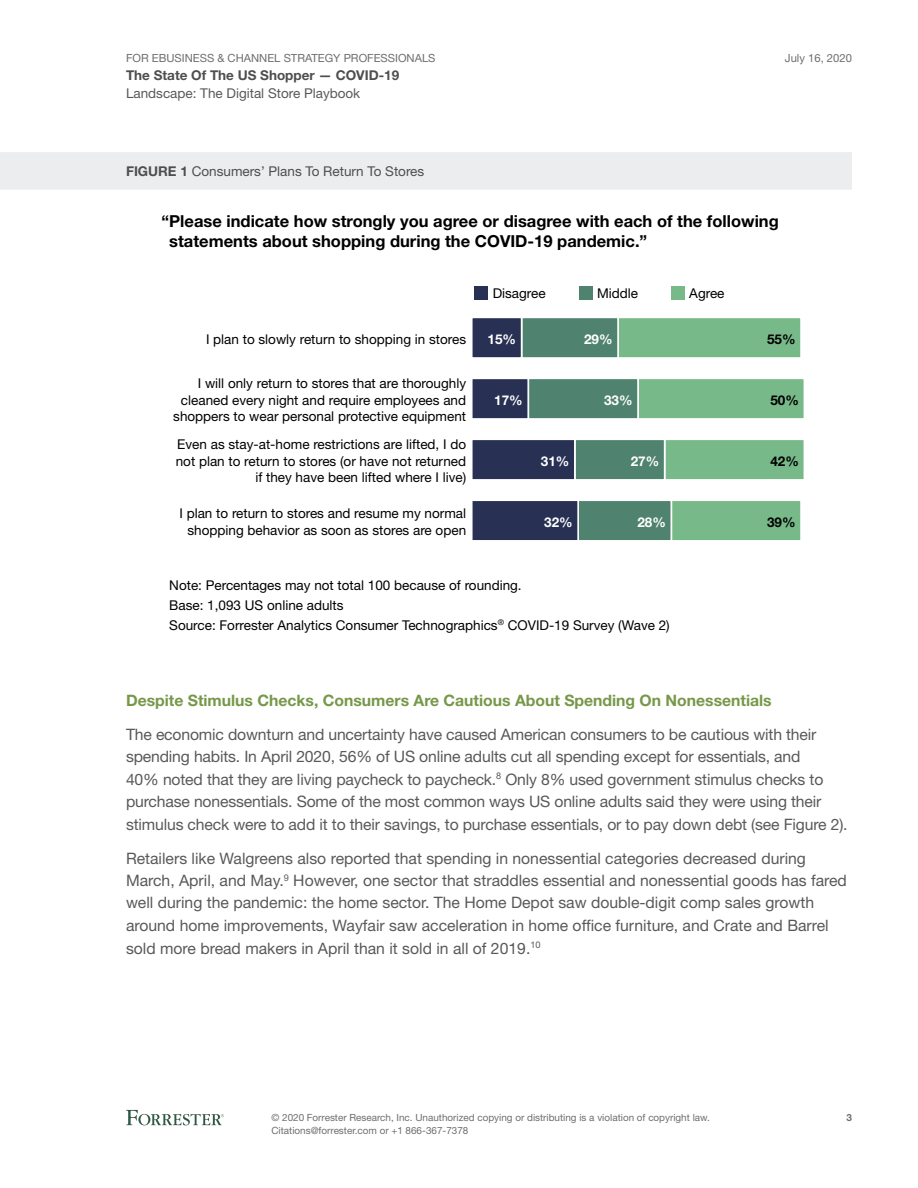
<style>
.page{position:relative;width:918px;height:1188px;background:#fff}
.page>*{position:absolute;margin:0;border:0;box-sizing:border-box;transform-origin:0 0}
.t1{font:700 16.5px/19.8px "Helvetica Neue LT Std";color:#000}
.t2{font:15.75px/22.5px "Helvetica Neue LT Std";letter-spacing:-.01em;color:#59595b}
.t3{font:700 15.75px "Helvetica Neue LT Std";color:#769849}
.t4{font:13.5px/16.5px "Helvetica Neue LT Std";color:#000;text-align:right}
.t5{font:13.5px "Helvetica Neue LT Std";color:#4e4e50}
.t6{font:13.5px "Helvetica Neue LT Std";color:#59595b}
.t7{font:700 13.5px "Helvetica Neue LT Std";color:#4e4e50}
.t8{font:700 13.5px "Helvetica Neue LT Std";color:#fff}
.t9{font:700 13.5px "Helvetica Neue LT Std";color:#000}
.t10{font:11.25px "Helvetica Neue LT Std";color:#6d6e70}
.t11{font:9.9px/12.8px "Helvetica Neue LT Std";color:#6d6e70}
.t12{font:700 9.9px "Helvetica Neue LT Std";color:#6d6e70}
.s1{font-weight:700}
</style>
<div class="page">
<svg style="left:126px;top:1110px;width:98px;height:15px"></svg>
<div style="left:0;top:152px;width:852px;height:38px;background:#ecedee"></div>
<div style="left:617px;top:317px;width:185px;height:42px;background:#77b988;border:2px solid #fff"></div>
<div style="left:637px;top:378px;width:168px;height:42px;background:#77b988;border:2px solid #fff"></div>
<div style="left:664px;top:438px;width:141px;height:43px;background:#77b988;border:2px solid #fff"></div>
<div style="left:670px;top:499px;width:132px;height:43px;background:#77b988;border:2px solid #fff"></div>
<div style="left:521px;top:317px;width:98px;height:42px;background:#4f8370;border:2px solid #fff"></div>
<div style="left:527px;top:378px;width:112px;height:42px;background:#4f8370;border:2px solid #fff"></div>
<div style="left:574px;top:438px;width:91px;height:43px;background:#4f8370;border:2px solid #fff"></div>
<div style="left:577px;top:499px;width:95px;height:43px;background:#4f8370;border:2px solid #fff"></div>
<div style="left:471px;top:317px;width:51px;height:42px;background:#283154;border:2px solid #fff"></div>
<div style="left:471px;top:378px;width:58px;height:42px;background:#283154;border:2px solid #fff"></div>
<div style="left:471px;top:438px;width:105px;height:43px;background:#283154;border:2px solid #fff"></div>
<div style="left:471px;top:499px;width:108px;height:43px;background:#283154;border:2px solid #fff"></div>
<div style="left:474px;top:286px;width:13px;height:13px;background:#283154"></div>
<div style="left:579px;top:286px;width:13px;height:13px;background:#4f8370"></div>
<div style="left:671px;top:286px;width:13px;height:13px;background:#77b988"></div>
<p class="t10" style="left:126px;top:51px;width:311px">For EBusiness &amp; Channel Strategy Professionals</p>
<p class="t7" style="left:126px;top:67px;width:275px">The State Of The US Shopper — COVID-19</p>
<p class="t6" style="left:126px;top:85px;width:236px">Landscape: The Digital Store Playbook</p>
<p class="t10" style="left:785px;top:51px;width:69px">July 16, 2020</p>
<p class="t5" style="left:126px;top:163px;width:300px"><span class="s1">FIGURE 1</span> Consumers’ Plans To Return To Stores</p>
<p class="t1" style="left:169px;top:211px;width:611px;text-indent:-8px">“Please indicate how strongly you agree or disagree with each of the following statements about shopping during the COVID-19 pandemic.”</p>
<p class="t4" style="left:493px;top:284px;width:55px">Disagree</p>
<p class="t4" style="left:597px;top:284px;width:43px">Middle</p>
<p class="t4" style="left:689px;top:284px;width:37px">Agree</p>
<p class="t8" style="left:488px;top:331px;width:30px">15%</p>
<p class="t4" style="left:206px;top:330px;width:262px">I plan to slowly return to shopping in stores</p>
<p class="t4" style="left:173px;top:375px;width:294px">I will only return to stores that are thoroughly cleaned every night and require employees and shoppers to wear personal protective equipment</p>
<p class="t4" style="left:176px;top:436px;width:292px">Even as stay-at-home restrictions are lifted, I do not plan to return to stores (or have not returned if they have been lifted where I live)</p>
<p class="t4" style="left:179px;top:505px;width:288px;text-align:center">I plan to return to stores and resume my normal shopping behavior as soon as stores are open</p>
<p class="t8" style="left:544px;top:513px;width:30px">32%</p>
<p class="t8" style="left:494px;top:391px;width:30px">17%</p>
<p class="t8" style="left:541px;top:452px;width:30px">31%</p>
<p class="t8" style="left:584px;top:331px;width:30px">29%</p>
<p class="t8" style="left:604px;top:391px;width:30px">33%</p>
<p class="t8" style="left:631px;top:452px;width:30px">27%</p>
<p class="t8" style="left:637px;top:513px;width:30px">28%</p>
<p class="t9" style="left:767px;top:330px;width:30px">55%</p>
<p class="t9" style="left:770px;top:391px;width:30px">50%</p>
<p class="t9" style="left:770px;top:452px;width:30px">42%</p>
<p class="t9" style="left:767px;top:513px;width:30px">39%</p>
<p class="t4" style="left:169px;top:575px;width:502px;line-height:19.8px;text-align:left">Note: Percentages may not total 100 because of rounding.<br>Base: 1,093 US online adults<br>Source: Forrester Analytics Consumer Technographics<sup>®</sup> COVID-19 Survey (Wave 2)</p>
<p class="t3" style="left:126px;top:691px;width:647px">Despite Stimulus Checks, Consumers Are Cautious About Spending On Nonessentials</p>
<p class="t2" style="left:126px;top:723px;width:723px">The economic downturn and uncertainty have caused American consumers to be cautious with their spending habits. I n April 2020, 56% of US online adults cut all spending except for essentials, and<br>40% noted that they are living paycheck to paycheck.<sup>8</sup> Only 8% used government stimulus checks to purchase nonessentials. Some of the most common ways US online adults said they were using their stimulus check were to add it to their savings, to purchase essentials, or to pay down debt (see Figure 2).</p>
<p class="t2" style="left:126px;top:846px;width:722px">Retailers like Walgreens also reported that spending in nonessential categories decreased during March, April, and May.<sup>9</sup> However, one sector that straddles essential and nonessential goods has fared well during the pandemic: the home sector. The Home Depot saw double-digit comp sales growth around home improvements, Wayfair saw acceleration in home office furniture, and Crate and Barrel sold more bread makers in April than it sold in all of 2019.<sup>10</sup></p>
<p class="t11" style="left:272px;top:1111px;width:440px">© 2020 Forrester Research, I nc. Unauthorized copying or distributing is a violation of copyright law.<br>Citations@forrester.com or +1 866-367-7378</p>
<p class="t12" style="left:846px;top:1112px;width:7px">3</p>
</div>
